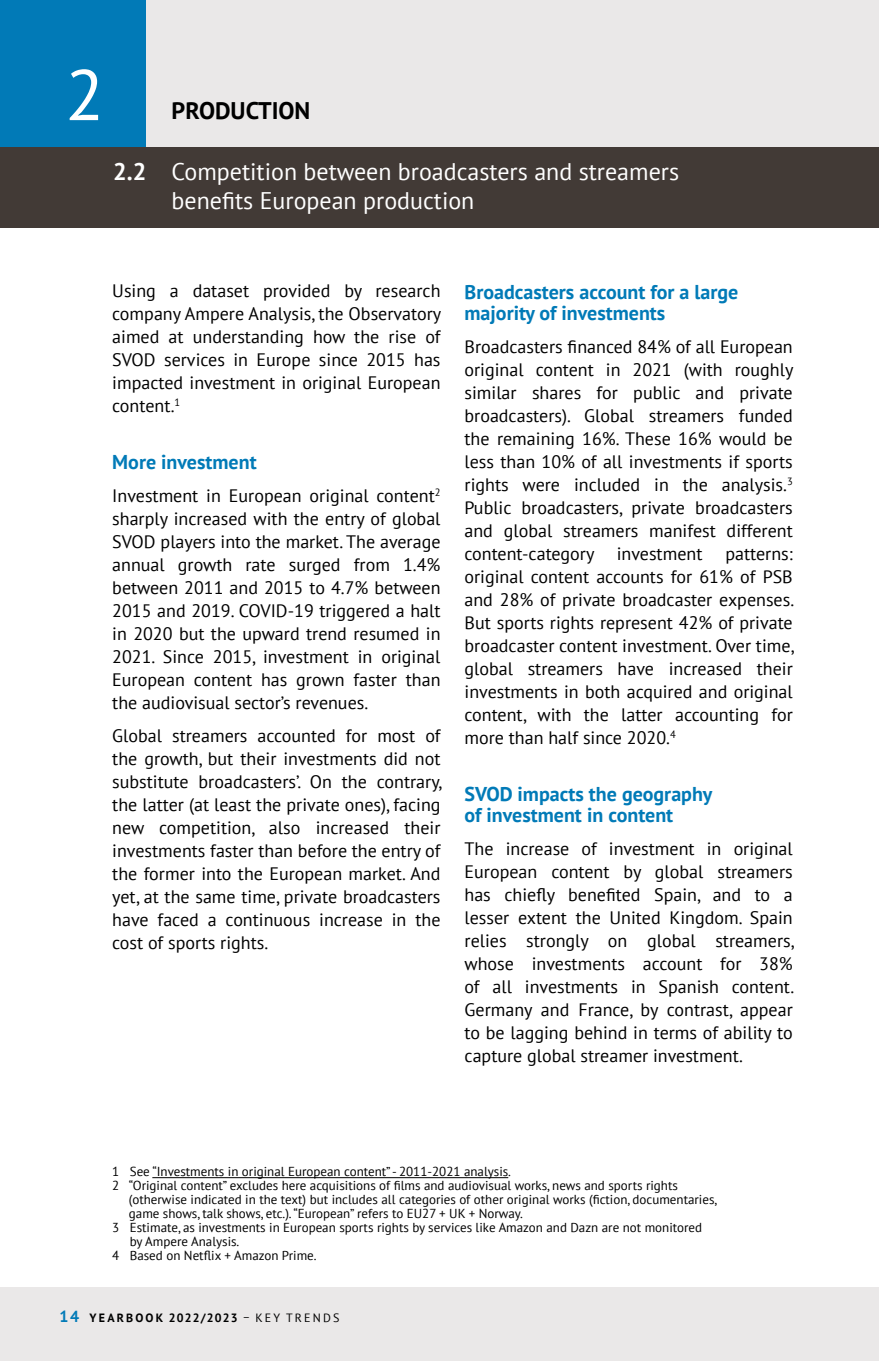
<style>
.page{position:relative;width:879px;height:1361px;background:#fff}
.page>*{position:absolute;margin:0;border:0;box-sizing:border-box;transform-origin:0 0}
.t1{font:71.6px "PT Sans";color:#fff}
.t2{font:24px/28.8px "PT Sans";color:#fff}
.t3{font:700 24px "PT Sans";color:#000}
.t4{font:700 20px/21px "PT Sans";color:#017ab7}
.t5{font:18px/23px "PT Sans";color:#000;text-align:justify}
.t6{font:13px "PT Sans";color:#000}
.t7{font:700 12px "PT Sans";letter-spacing:.18em;color:#000}
.s1{font-weight:700}
.s2{font-size:16px;color:#017ab7}
.s3{font-weight:400}
</style>
<div class="page">
<div style="left:0;top:1287px;width:879px;height:74px;background:#eae8e8"></div>
<div style="left:0;top:0;width:879px;height:227px;background:#eae8e8"></div>
<div style="left:0;top:147px;width:879px;height:80px;background:#423a36"></div>
<div style="left:0;top:0;width:146px;height:147px;background:#017ab7"></div>
<hr style="left:152px;top:1177px;width:356px;height:1px;background:#000">
<h1 class="t1" style="left:65px;top:49px;width:40px">2</h1>
<h2 class="t3" style="left:172px;top:94px;width:140px">PRODUCTION</h2>
<h2 class="t2" style="left:172px;top:157px;width:509px;text-indent:-58px"><span class="s1">2.2</span> Competition between broadcasters and streamers benefits European production</h2>
<p class="t5" style="left:112px;top:279px;width:330px">Using a dataset provided by research company Ampere Analysis, the Observatory aimed at understanding how the rise of SVOD services in Europe since 2015 has impacted investment in original European content.<sup>1</sup></p>
<p class="t4" style="left:112px;top:451px;width:146px">More investment</p>
<p class="t5" style="left:112px;top:484px;width:330px">Investment in European original content<sup>2 </sup>sharply increased with the entry of global SVOD players into the market. The average annual growth rate surged from 1.4% between 2011 and 2015 to 4.7% between 2015 and 2019. COVID-19 triggered a halt in 2020 but the upward trend resumed in 2021. Since 2015, investment in original European content has grown faster than the audiovisual sector’s revenues.</p>
<p class="t5" style="left:112px;top:724px;width:331px">Global streamers accounted for most of the growth, but their investments did not substitute broadcasters’. On the contrary, the latter (at least the private ones), facing new competition, also increased their investments faster than before the entry of the former into the European market. And yet, at the same time, private broadcasters have faced a continuous increase in the cost of sports rights.</p>
<p class="t4" style="left:464px;top:281px;width:275px">Broadcasters account for a large majority of investments</p>
<p class="t5" style="left:464px;top:334px;width:330px">Broadcasters financed 84% of all European original content in 2021 (with roughly similar shares for public and private broadcasters). Global streamers funded the remaining 16%. These 16% would be less than 10% of all investments if sports rights were included in the analysis.<sup>3<br></sup>Public broadcasters, private broadcasters and global streamers manifest different content-category investment</p>
<p class="t5" style="left:464px;top:541px;width:331px;text-indent:261px">patterns: original content accounts for 61% of PSB and 28% of private broadcaster expenses.<br>But sports rights represent 42% of private broadcaster content investment. Over time, global streamers have increased their investments in both acquired and original content, with the latter accounting for more than half since 2020.<sup>4</sup></p>
<p class="t4" style="left:464px;top:783px;width:249px">SVOD impacts the geography of investment in content</p>
<p class="t5" style="left:464px;top:836px;width:331px">The increase of investment in original European content by global streamers has chiefly benefited Spain, and to a lesser extent the United Kingdom. Spain relies strongly on global streamers, whose investments account for 38% of all investments in Spanish content.<br>Germany and France, by contrast, appear to be lagging behind in terms of ability to capture global streamer investment.</p>
<p class="t6" style="left:112px;top:1162px;width:400px">1 See “Investments in original European content” - 2011-2021 analysis.</p>
<p class="t6" style="left:112px;top:1176px;width:567px">2 “Original content” excludes here acquisitions of films and audiovisual works, news and sports rights</p>
<p class="t6" style="left:129px;top:1190px;width:589px">(otherwise indicated in the text) but includes all categories of other original works (fiction, documentaries,</p>
<p class="t6" style="left:129px;top:1204px;width:395px">game shows, talk shows, etc.). “European” refers to EU27 + UK + Norway.</p>
<p class="t6" style="left:112px;top:1218px;width:591px">3 Estimate, as investments in European sports rights by services like Amazon and Dazn are not monitored</p>
<p class="t6" style="left:130px;top:1232px;width:111px">by Ampere Analysis.</p>
<p class="t6" style="left:112px;top:1246px;width:206px">4 Based on Netflix + Amazon Prime.</p>
<p class="t7" style="left:60px;top:1309px;width:281px"><span class="s2">14</span> YEARBOOK 2022/2023 <span class="s3">– KEY TRENDS</span></p>
</div>
